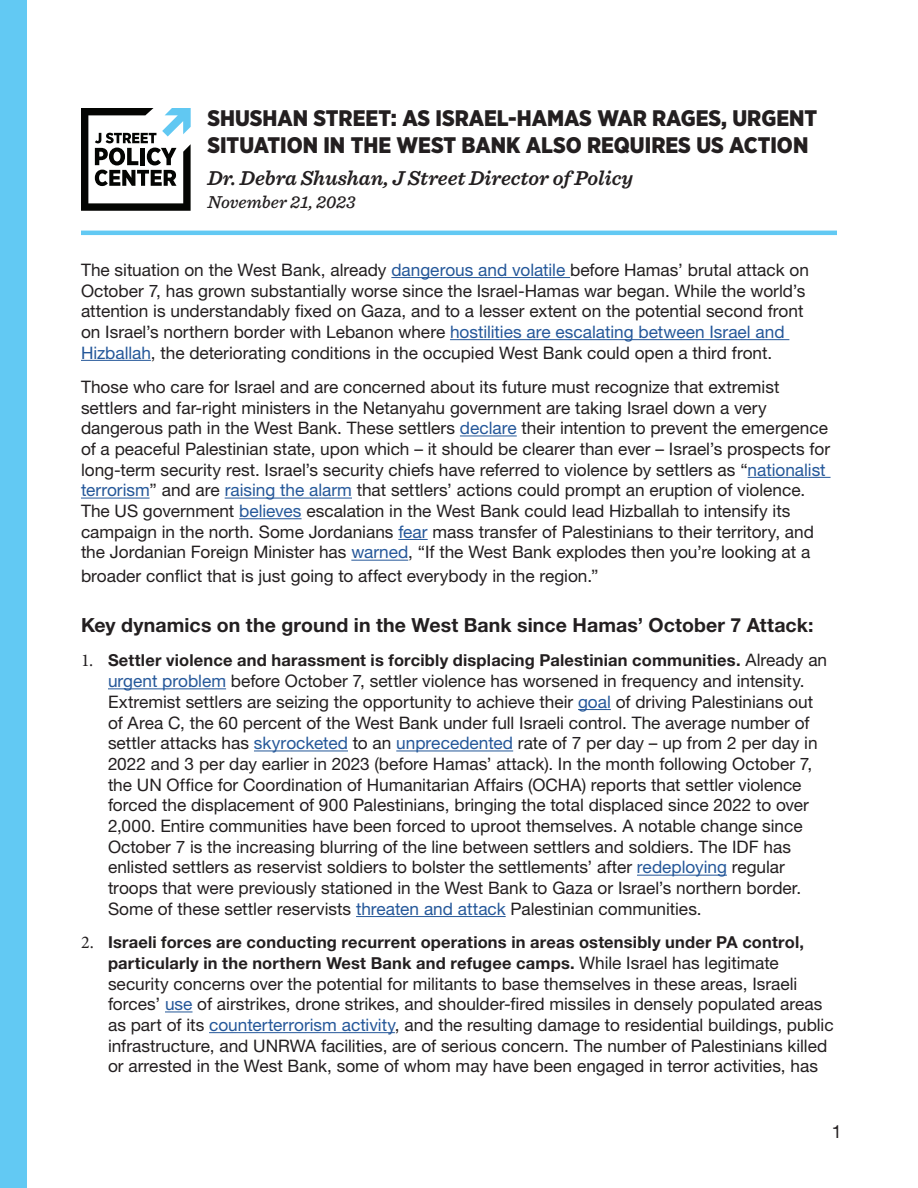
<style>
.page{position:relative;width:918px;height:1188px;background:#fff}
.page>*{position:absolute;margin:0;border:0;box-sizing:border-box;transform-origin:0 0}
.t1{font:900 22.5px/27px "Gotham Narrow";color:#231f20}
.t2{font:italic 600 21px "Sentinel";color:#231f20}
.t3{font:700 19.5px "Helvetica Neue LT Std";letter-spacing:.005em;color:#231f20}
.t4{font:italic 500 18px "Sentinel";color:#231f20}
.t5{font:18px "Helvetica Neue LT Std";color:#231f20}
.t6{font:17.25px/20.7px "Helvetica Neue LT Std";color:#231f20}
.t7{font:700 16.5px/20.7px "Helvetica Neue LT Std";letter-spacing:.01em;color:#231f20;text-align:center}
.s1{color:#245799}
.s2{font-family:"Minion Pro";font-weight:400;font-size:18px}
.s3{font-weight:400;font-size:17.25px}
</style>
<div class="page">
<div style="left:0;top:0;width:27px;height:1187px;background:#62c9f3"></div>
<hr style="left:391px;top:277px;width:179px;height:1px;background:#245799">
<hr style="left:450px;top:339px;width:339px;height:1px;background:#245799">
<hr style="left:81px;top:360px;width:70px;height:1px;background:#245799">
<hr style="left:460px;top:436px;width:57px;height:1px;background:#245799">
<hr style="left:748px;top:477px;width:83px;height:1px;background:#245799">
<hr style="left:81px;top:498px;width:69px;height:1px;background:#245799">
<hr style="left:225px;top:498px;width:127px;height:1px;background:#245799">
<hr style="left:239px;top:518px;width:63px;height:1px;background:#245799">
<hr style="left:398px;top:539px;width:30px;height:1px;background:#245799">
<hr style="left:351px;top:560px;width:57px;height:1px;background:#245799">
<hr style="left:108px;top:688px;width:118px;height:1px;background:#245799">
<hr style="left:578px;top:709px;width:33px;height:1px;background:#245799">
<hr style="left:254px;top:751px;width:94px;height:1px;background:#245799">
<hr style="left:396px;top:751px;width:117px;height:1px;background:#245799">
<hr style="left:637px;top:875px;width:90px;height:1px;background:#245799">
<hr style="left:356px;top:916px;width:150px;height:1px;background:#245799">
<svg style="left:165px;top:1012px;width:28px;height:1px"></svg>
<hr style="left:209px;top:1032px;width:186px;height:1px;background:#245799">
<svg style="left:81px;top:108px;width:110px;height:103px"></svg>
<hr style="left:81px;top:231px;width:756px;height:4px;background:#62c9f3">
<p class="t1" style="left:207px;top:104px;width:611px">SHUSHAN STREET: AS ISRAEL-HAMAS WAR RAGES, URGENT<br>SITUATION IN THE WEST BANK ALSO REQUIRES US ACTION</p>
<p class="t2" style="left:207px;top:162px;width:427px">Dr. Debra Shushan, J Street Director of Policy</p>
<p class="t4" style="left:207px;top:189px;width:150px">November 21, 2023</p>
<p class="t6" style="left:81px;top:259px;width:729px">The situation on the West Bank, already <span class="s1">dangerous and volatile</span> before Hamas’ brutal attack on October 7, has grown substantially worse since the Israel-Hamas war began. While the world’s attention is understandably fixed on Gaza, and to a lesser extent on the potential second front on Israel’s northern border with Lebanon where <span class="s1">hostilities are escalating between Israel and Hizballah</span>, the deteriorating conditions in the occupied West Bank could open a third front.</p>
<p class="t6" style="left:81px;top:376px;width:751px">Those who care for Israel and are concerned about its future must recognize that extremist settlers and far-right ministers in the Netanyahu government are taking Israel down a very dangerous path in the West Bank. These settlers <span class="s1">declare</span> their intention to prevent the emergence of a peaceful Palestinian state, upon which – it should be clearer than ever – Israel’s prospects for long-term security rest. Israel’s security chiefs have referred to violence by settlers as “<span class="s1">nationalist terrorism</span>” and are <span class="s1">raising the alarm</span> that settlers’ actions could prompt an eruption of violence.<br>The US government <span class="s1">believes</span> escalation in the West Bank could lead Hizballah to intensify its campaign in the north. Some Jordanians <span class="s1">fear</span> mass transfer of Palestinians to their territory, and the Jordanian Foreign Minister has <span class="s1">warned</span>, “If the West Bank explodes then you’re looking at a</p>
<p class="t6" style="left:81px;top:565px;width:519px">broader conflict that is just going to affect everybody in the region.”</p>
<p class="t3" style="left:81px;top:613px;width:734px">Key dynamics on the ground in the West Bank since Hamas’ October 7 Attack:</p>
<p class="t7" style="left:81px;top:650px;width:748px"><span class="s2">1.</span> Settler violence and harassment is forcibly displacing Palestinian communities. <span class="s3">Already an</span></p>
<p class="t6" style="left:108px;top:670px;width:711px"><span class="s1">urgent problem</span> before October 7, settler violence has worsened in frequency and intensity.<br>Extremist settlers are seizing the opportunity to achieve their <span class="s1">goal</span> of driving Palestinians out of Area C, the 60 percent of the West Bank under full Israeli control. The average number of settler attacks has <span class="s1">skyrocketed</span> to an <span class="s1">unprecedented</span> rate of 7 per day – up from 2 per day in 2022 and 3 per day earlier in 2023 (before Hamas’ attack). In the month following October 7, the UN Office for Coordination of Humanitarian Affairs (OCHA) reports that settler violence forced the displacement of 900 Palestinians, bringing the total displaced since 2022 to over 2,000. Entire communities have been forced to uproot themselves. A notable change since October 7 is the increasing blurring of the line between settlers and soldiers. The IDF has enlisted settlers as reservist soldiers to bolster the settlements’ after <span class="s1">redeploying</span> regular troops that were previously stationed in the West Bank to Gaza or Israel’s northern border.<br>Some of these settler reservists <span class="s1">threaten and attack</span> Palestinian communities.</p>
<p class="t7" style="left:81px;top:932px;width:725px"><span class="s2">2.</span> Israeli forces are conducting recurrent operations in areas ostensibly under PA control, particularly in the northern West Bank and refugee camps. <span class="s3">While Israel has legitimate</span></p>
<p class="t6" style="left:108px;top:973px;width:727px">security concerns over the potential for militants to base themselves in these areas, Israeli forces’ <span class="s1">use</span> of airstrikes, drone strikes, and shoulder-fired missiles in densely populated areas as part of its <span class="s1">counterterrorism activity</span>, and the resulting damage to residential buildings, public infrastructure, and UNRWA facilities, are of serious concern. The number of Palestinians killed or arrested in the West Bank, some of whom may have been engaged in terror activities, has</p>
<p class="t5" style="left:832px;top:1121px;width:12px">1</p>
</div>
